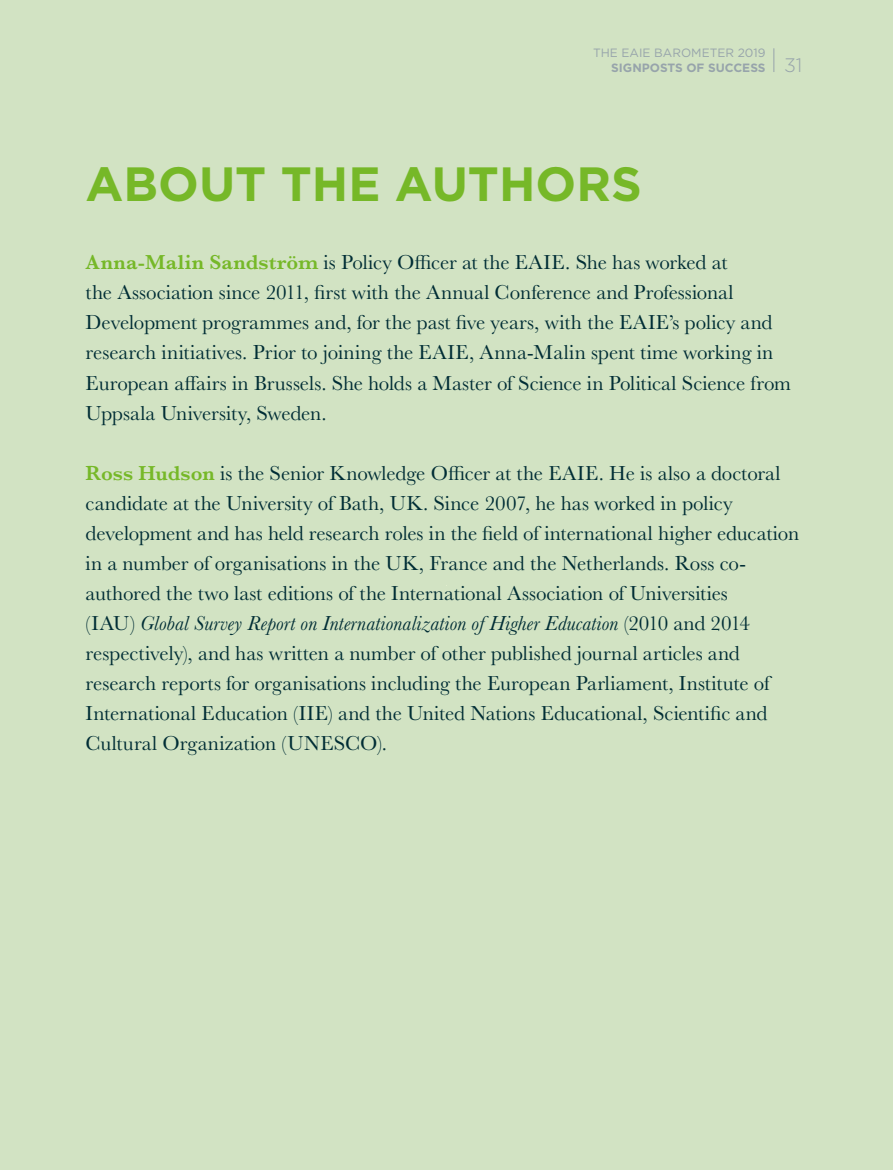
<style>
.page{position:relative;width:893px;height:1170px;background:#fff}
.page>*{position:absolute;margin:0;border:0;box-sizing:border-box;transform-origin:0 0}
.t1{font:700 48px "Gotham";color:#76b828}
.t2{font:21px/30px "Baskerville";color:#002d35}
.t3{font:300 19.5px "Gotham";color:#97a4ab}
.t4{font:12px "Gotham";color:#97a4ab}
.t5{font:700 12px "Gotham";color:#97a4ab}
.s1{font-weight:600;color:#76b828}
.s2{font-style:italic}
</style>
<div class="page">
<div style="left:0;top:0;width:893px;height:1169px;background:#d2e3c3"></div>
<svg style="left:773px;top:48px;width:1px;height:24px"></svg>
<p class="t4" style="left:593px;top:45px;width:174px">THE EAIE BAROMETER 2019</p>
<p class="t5" style="left:611px;top:60px;width:156px">SIGNPOSTS OF SUCCESS</p>
<p class="t3" style="left:784px;top:53px;width:20px">31</p>
<h1 class="t1" style="left:86px;top:152px;width:558px">ABOUT THE AUTHORS</h1>
<p class="t2" style="left:86px;top:248px;width:707px"><span class="s1">Anna-Malin Sandström</span> is Policy Officer at the EAIE. She has worked at<br>the Association since 2011, first with the Annual Conference and Professional Development programmes and, for the past five years, with the EAIE’s policy and research initiatives. Prior to joining the EAIE, Anna-Malin spent time working in European affairs in Brussels. She holds a Master of Science in Political Science from Uppsala University, Sweden.</p>
<p class="t2" style="left:86px;top:458px;width:715px"><span class="s1">Ross Hudson</span> is the Senior Knowledge Officer at the EAIE. He is also a doctoral candidate at the University of Bath, UK. Since 2007, he has worked in policy development and has held research roles in the field of international higher education in a number of organisations in the UK, France and the Netherlands. Ross co&shy;authored the two last editions of the International Association of Universities<br>(IAU) <span class="s2">Global Survey Report on Internationalization of Higher Education</span> (2010 and 2014 respectively), and has written a number of other published journal articles and research reports for organisations including the European Parliament, Institute of International Education (IIE) and the United Nations Educational, Scientific and Cultural Organization (UNESCO).</p>
</div>
